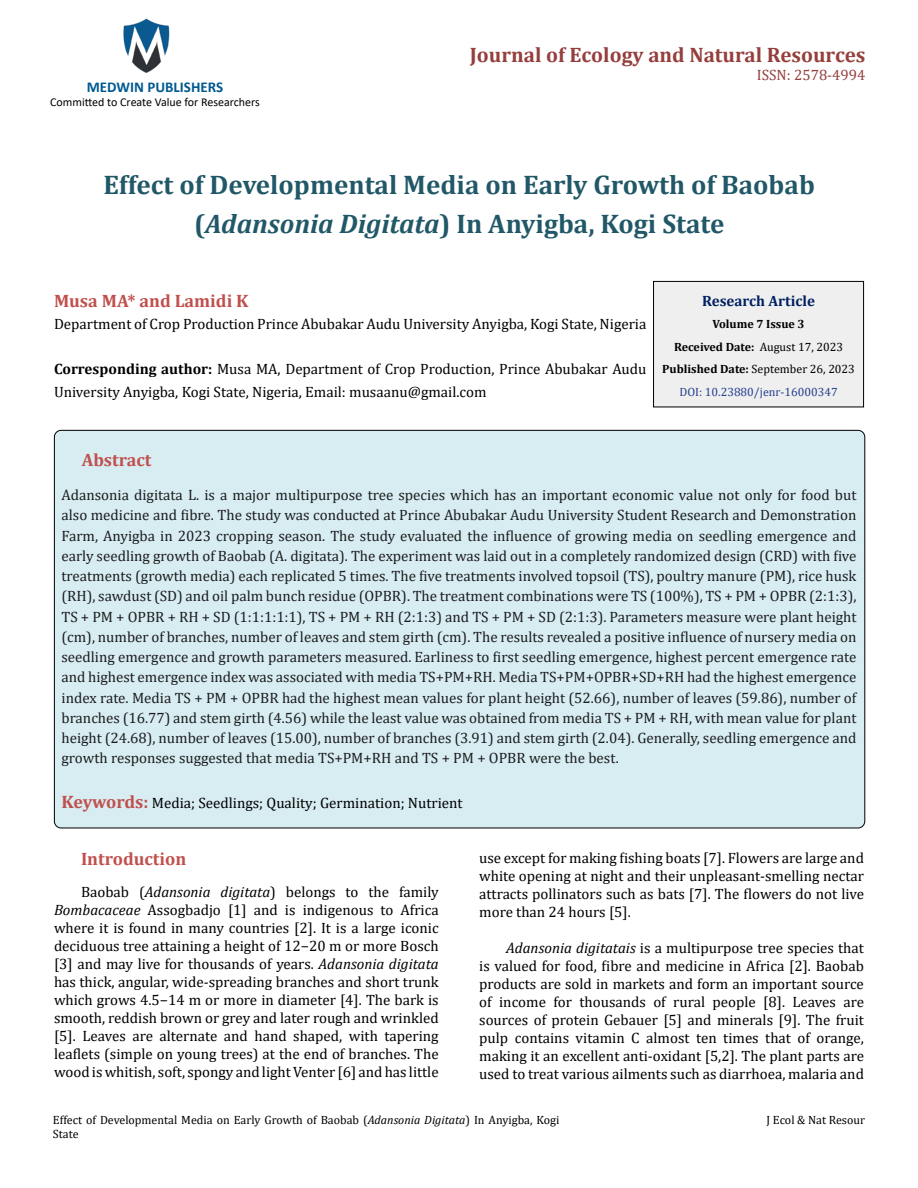
<style>
.page{position:relative;width:918px;height:1188px;background:#fff}
.page>*{position:absolute;margin:0;border:0;box-sizing:border-box;transform-origin:0 0}
.t1{font:700 27px/39px "Cambria";color:#215868;text-align:center}
.t2{font:700 21px "Cambria";color:#953f3c}
.t3{font:700 18px "Cambria";color:#c0504d}
.t4{font:15px/20.2px "Cambria";color:#1c1d1e;text-align:justify}
.t5{font:15px/18px "Cambria";color:#000;text-align:justify}
.t6{font:700 15px "Calibri";color:#005991}
.t7{font:700 15px "Cambria";color:#002060}
.t8{font:15px "Cambria";color:#953f3c}
.t9{font:12px/14.4px "Cambria";color:#000}
.t10{font:700 12px/22.5px "Cambria";color:#000;text-align:center}
.t11{font:12px "Calibri";color:#000}
.s1{font-style:italic}
.s2{font-weight:700}
.s3{font-weight:400}
.s4{font-weight:400;color:#25408f}
.s5{font-weight:700;font-size:18px;color:#c0504d}
</style>
<div class="page">
<img style="left:123px;top:18px;width:47px;height:55px">
<div style="left:654px;top:281px;width:210px;height:126px;background:#efefef"></div>
<div style="left:653px;top:281px;width:211px;height:126px;border:1px solid #000"></div>
<div style="left:54px;top:430px;width:811px;height:398px;background:#d8edf2;border-radius:7px"></div>
<p class="t6" style="left:87px;top:76px;width:138px">MEDWIN PUBLISHERS</p>
<p class="t11" style="left:50px;top:94px;width:211px">Committed to Create Value for Researchers</p>
<h2 class="t2" style="left:470px;top:40px;width:397px">Journal of Ecology and Natural Resources</h2>
<p class="t8" style="left:757px;top:66px;width:110px">ISSN: 2578-4994</p>
<h1 class="t1" style="left:103px;top:165px;width:713px">Effect of Developmental Media on Early Growth of Baobab (<span class="s1">Adansonia Digitata</span>) In Anyigba, Kogi State</h1>
<p class="t3" style="left:54px;top:288px;width:196px">Musa MA* and Lamidi K</p>
<p class="t5" style="left:54px;top:315px;width:594px">Department of Crop Production Prince Abubakar Audu University Anyigba, Kogi State, Nigeria</p>
<p class="t5" style="left:54px;top:358px;width:594px;line-height:22.5px"><span class="s2">Corresponding author:</span> Musa MA, Department of Crop Production, Prince Abubakar Audu<br>University Anyigba, Kogi State, Nigeria, Email: musaanu@gmail.com</p>
<p class="t7" style="left:702px;top:290px;width:114px">Research Article</p>
<p class="t10" style="left:662px;top:313px;width:194px">Volume 7 Issue 3<br>Received Date: <span class="s3">August 17, 2023<br></span>Published Date: <span class="s3">September 26, 2023<br></span><span class="s4">DOI: 10.23880/jenr-16000347</span></p>
<p class="t3" style="left:82px;top:448px;width:71px">Abstract</p>
<p class="t4" style="left:62px;top:485px;width:797px">Adansonia digitata L. is a major multipurpose tree species which has an important economic value not only for food but also medicine and fibre. The study was conducted at Prince Abubakar Audu University Student Research and Demonstration Farm, Anyigba in 2023 cropping season. The study evaluated the influence of growing media on seedling emergence and early seedling growth of Baobab (A. digitata). The experiment was laid out in a completely randomized design (CRD) with five treatments (growth media) each replicated 5 times. The five treatments involved topsoil (TS), poultry manure (PM), rice husk (RH), sawdust (SD) and oil palm bunch residue (OPBR). The treatment combinations were TS (100%), TS + PM + OPBR (2:1:3), TS + PM + OPBR + RH + SD (1:1:1:1:1), TS + PM + RH (2:1:3) and TS + PM + SD (2:1:3). Parameters measure were plant height (cm), number of branches, number of leaves and stem girth (cm). The results revealed a positive influence of nursery media on seedling emergence and growth parameters measured. Earliness to first seedling emergence, highest percent emergence rate and highest emergence index was associated with media TS+PM+RH. Media TS+PM+OPBR+SD+RH had the highest emergence index rate. Media TS + PM + OPBR had the highest mean values for plant height (52.66), number of leaves (59.86), number of branches (16.77) and stem girth (4.56) while the least value was obtained from media TS + PM + RH, with mean value for plant height (24.68), number of leaves (15.00), number of branches (3.91) and stem girth (2.04). Generally, seedling emergence and growth responses suggested that media TS+PM+RH and TS + PM + OPBR were the best.</p>
<p class="t5" style="left:62px;top:794px;width:403px"><span class="s5">Keywords:</span> Media; Seedlings; Quality; Germination; Nutrient</p>
<p class="t3" style="left:81px;top:846px;width:107px">Introduction</p>
<p class="t5" style="left:54px;top:882px;width:386px;text-indent:27px">Baobab (<span class="s1">Adansonia digitata</span>) belongs to the family <span class="s1">Bombacaceae</span> Assogbadjo [1] and is indigenous to Africa where it is found in many countries [2]. It is a large iconic deciduous tree attaining a height of 12−20 m or more Bosch [3] and may live for thousands of years. <span class="s1">Adansonia digitata </span>has thick, angular, wide-spreading branches and short trunk which grows 4.5−14 m or more in diameter [4]. The bark is smooth, reddish brown or grey and later rough and wrinkled [5]. Leaves are alternate and hand shaped, with tapering leaflets (simple on young trees) at the end of branches. The wood is whitish, soft, spongy and light Venter [6] and has little</p>
<p class="t5" style="left:479px;top:849px;width:386px">use except for making fishing boats [7]. Flowers are large and white opening at night and their unpleasant-smelling nectar attracts pollinators such as bats [7]. The flowers do not live more than 24 hours [5].</p>
<p class="t5" style="left:479px;top:939px;width:386px;text-indent:27px"><span class="s1">Adansonia digitatais</span> is a multipurpose tree species that is valued for food, fibre and medicine in Africa [2]. Baobab products are sold in markets and form an important source of income for thousands of rural people [8]. Leaves are sources of protein Gebauer [5] and minerals [9]. The fruit pulp contains vitamin C almost ten times that of orange, making it an excellent anti-oxidant [5,2]. The plant parts are used to treat various ailments such as diarrhoea, malaria and</p>
<p class="t9" style="left:53px;top:1113px;width:508px">Effect of Developmental Media on Early Growth of Baobab (<span class="s1">Adansonia Digitata</span>) In Anyigba, Kogi<br>State</p>
<p class="t9" style="left:767px;top:1113px;width:100px">J Ecol &amp; Nat Resour</p>
</div>
